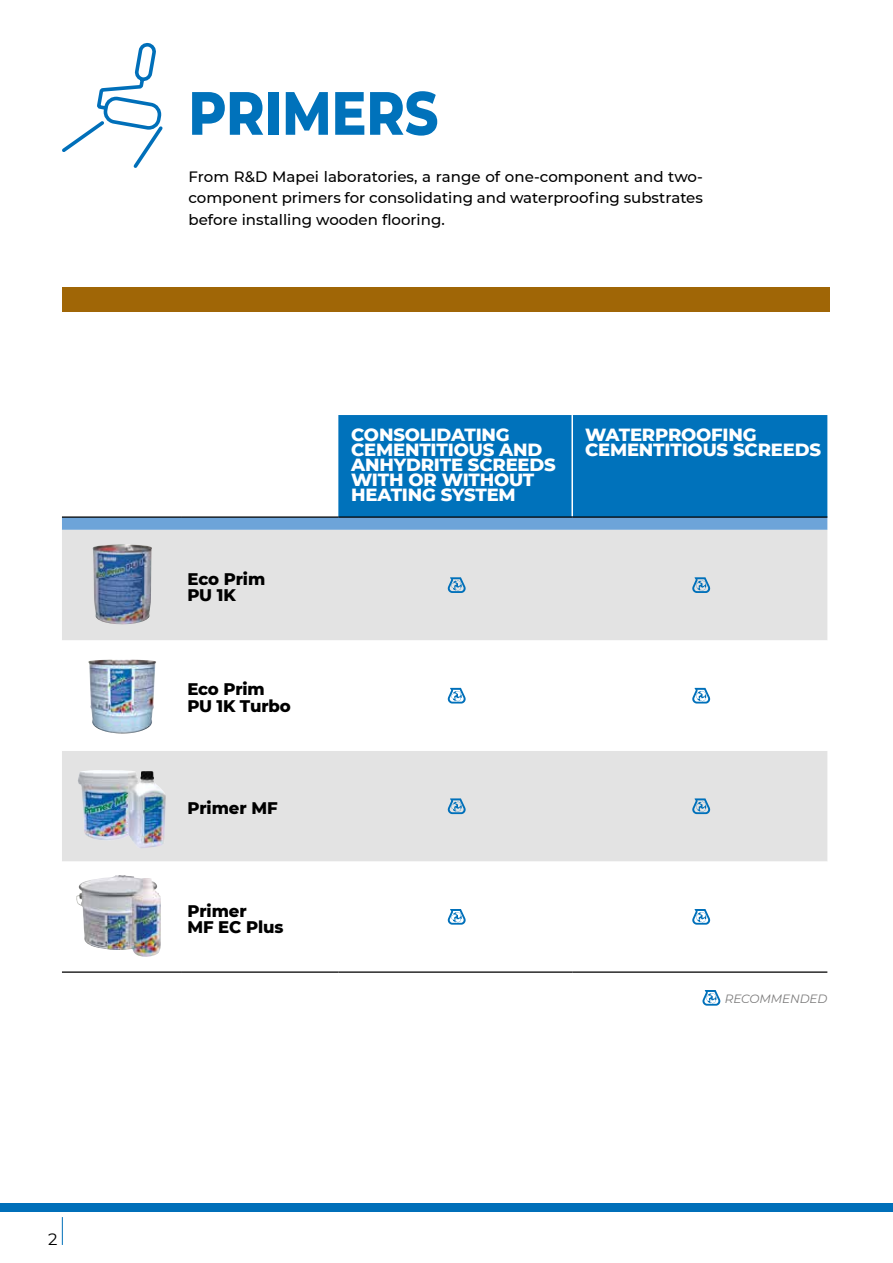
<style>
.page{position:relative;width:893px;height:1263px;background:#fff}
.page>*{position:absolute;margin:0;border:0;box-sizing:border-box;transform-origin:0 0}
.t1{font:800 61.05px "Montserrat";color:#0072bb;scale:.85 1}
.t2{font:800 18px/15px "Montserrat";letter-spacing:-.01em;color:#fff}
.t3{font:800 17.1px/16.5px "Montserrat";letter-spacing:-.005em;color:#000;scale:.96 1}
.t4{font:16.5px "Montserrat";color:#000}
.t5{font:500 15px/21px "Montserrat";color:#000;text-align:justify}
.t6{font:italic 12px "Montserrat";letter-spacing:-.01em;color:#7c7b7b}
</style>
<div class="page">
<div style="left:0;top:1204px;width:893px;height:8px;background:#006fb9"></div>
<svg style="left:62px;top:1217px;width:1px;height:28px"></svg>
<div style="left:62px;top:287px;width:767px;height:25px;background:#a06606"></div>
<svg style="left:62px;top:43px;width:101px;height:125px"></svg>
<div style="left:338px;top:415px;width:489px;height:101px;background:#0072bb"></div>
<svg style="left:62px;top:518px;width:765px;height:12px;background:#6fa5d9"></svg>
<div style="left:62px;top:530px;width:765px;height:110px;background:#e3e3e3"></div>
<svg style="left:62px;top:659px;width:765px;height:262px"></svg>
<hr style="left:181px;top:516px;width:157px;height:2px;background:#000">
<hr style="left:181px;top:971px;width:157px;height:2px;background:#000">
<hr style="left:338px;top:971px;width:234px;height:2px;background:#000">
<hr style="left:572px;top:971px;width:255px;height:2px;background:#000">
<hr style="left:571px;top:415px;width:2px;height:101px;background:#fff">
<hr style="left:338px;top:516px;width:234px;height:2px;background:#000">
<hr style="left:572px;top:516px;width:255px;height:2px;background:#000">
<hr style="left:62px;top:516px;width:119px;height:2px;background:#000">
<hr style="left:62px;top:971px;width:119px;height:2px;background:#000">
<svg style="left:448px;top:577px;width:18px;height:16px"></svg>
<svg style="left:692px;top:577px;width:18px;height:16px"></svg>
<svg style="left:448px;top:688px;width:18px;height:15px"></svg>
<svg style="left:692px;top:688px;width:18px;height:15px"></svg>
<svg style="left:448px;top:798px;width:18px;height:16px"></svg>
<svg style="left:692px;top:798px;width:18px;height:16px"></svg>
<svg style="left:448px;top:909px;width:18px;height:16px"></svg>
<svg style="left:692px;top:909px;width:18px;height:16px"></svg>
<img style="left:88px;top:659px;width:32px;height:61px">
<img style="left:92px;top:544px;width:61px;height:81px">
<img style="left:76px;top:875px;width:85px;height:82px">
<img style="left:77px;top:770px;width:89px;height:79px">
<svg style="left:702px;top:990px;width:18px;height:16px"></svg>
<p class="t4" style="left:48px;top:1228px;width:11px">2</p>
<h1 class="t1" style="left:188px;top:68px;width:295px">PRIMERS</h1>
<p class="t5" style="left:188px;top:166px;width:516px">From R&amp;D Mapei laboratories, a range of one-component and two&shy;component primers for consolidating and waterproofing substrates before installing wooden flooring.</p>
<p class="t3" style="left:187px;top:570px;width:83px">Eco Prim<br>PU 1K</p>
<p class="t3" style="left:187px;top:680px;width:109px">Eco Prim<br>PU 1K Turbo</p>
<p class="t3" style="left:187px;top:799px;width:96px">Primer MF</p>
<p class="t3" style="left:187px;top:901px;width:102px">Primer<br>MF EC Plus</p>
<p class="t2" style="left:351px;top:426px;width:206px">CONSOLIDATING<br>CEMENTITIOUS AND<br>ANHYDRITE SCREEDS<br>WITH OR WITHOUT<br>HEATING SYSTEM</p>
<p class="t2" style="left:585px;top:426px;width:238px">WATERPROOFING<br>CEMENTITIOUS SCREEDS</p>
<p class="t6" style="left:725px;top:990px;width:104px">RECOMMENDED</p>
</div>
